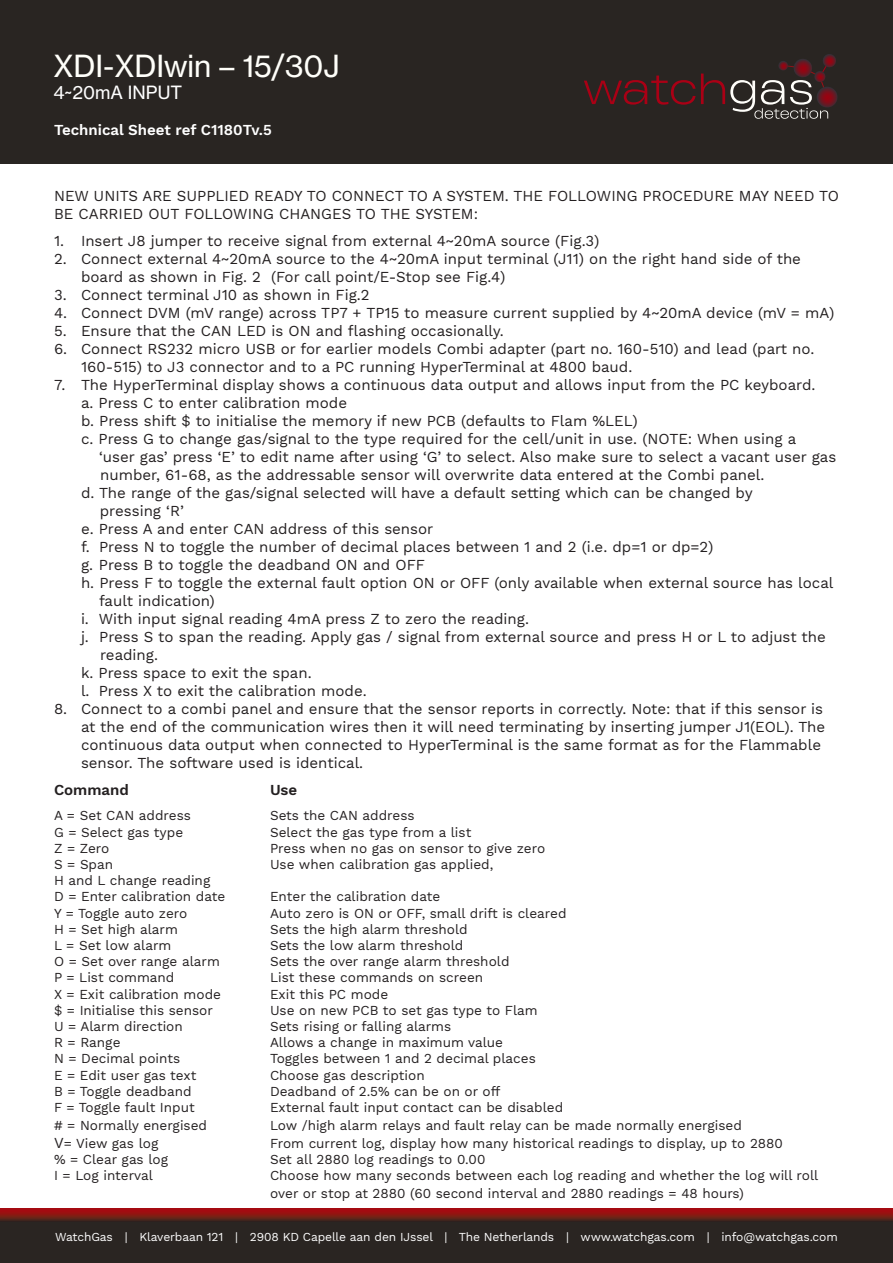
<style>
.page{position:relative;width:893px;height:1263px;background:#fff}
.page>*{position:absolute;margin:0;border:0;box-sizing:border-box;transform-origin:0 0}
.t1{font:30px "N Haas Grotesk TX Pro 55 Rg";color:#fffffa}
.t2{font:18px "N Haas Grotesk TX Pro 55 Rg";color:#fff}
.t3{font:15px/18px "Work Sans";color:#231f20}
.t4{font:600 15px "Work Sans";color:#fff}
.t5{font:600 15px "Work Sans";color:#231f20}
.t6{font:13.5px/18px "Work Sans";color:#231f20}
.t7{font:12px "Work Sans";letter-spacing:-.01em;color:#fff}
.s1{font-size:15px}
</style>
<div class="page">
<div style="left:0;top:1209px;width:893px;height:54px;background:#2a2522"></div>
<svg style="left:0;top:1209px;width:893px;height:12px;background:#7f1814"></svg>
<div style="left:0;top:0;width:893px;height:164px;background:#292522"></div>
<svg style="left:584px;top:76px;width:111px;height:29px"></svg>
<svg style="left:701px;top:54px;width:136px;height:65px"></svg>
<p class="t1" style="left:53px;top:48px;width:288px">XDI-XDIwin – 15/30J</p>
<p class="t2" style="left:53px;top:81px;width:130px">4~20mA INPUT</p>
<p class="t4" style="left:54px;top:121px;width:219px">Technical Sheet ref C1180Tv.5</p>
<p class="t3" style="left:54px;top:188px;width:786px">NEW UNITS ARE SUPPLIED READY TO CONNECT TO A SYSTEM. THE FOLLOWING PROCEDURE MAY NEED TO<br>BE CARRIED OUT FOLLOWING CHANGES TO THE SYSTEM:</p>
<p class="t3" style="left:54px;top:233px;width:547px">1. Insert J8 jumper to receive signal from external 4~20mA source (Fig.3)</p>
<p class="t3" style="left:81px;top:251px;width:721px;text-indent:-27px">2. Connect external 4~20mA source to the 4~20mA input terminal (J11) on the right hand side of the board as shown in Fig. 2 (For call point/E-Stop see Fig.4)</p>
<p class="t3" style="left:54px;top:287px;width:317px">3. Connect terminal J10 as shown in Fig.2</p>
<p class="t3" style="left:54px;top:305px;width:782px">4. Connect DVM (mV range) across TP7 + TP15 to measure current supplied by 4~20mA device (mV = mA)</p>
<p class="t3" style="left:54px;top:323px;width:451px">5. Ensure that the CAN LED is ON and flashing occasionally.</p>
<p class="t3" style="left:81px;top:341px;width:735px;text-indent:-27px">6. Connect RS232 micro USB or for earlier models Combi adapter (part no. 160-510) and lead (part no.<br>160-515) to J3 connector and to a PC running HyperTerminal at 4800 baud.</p>
<p class="t3" style="left:54px;top:377px;width:763px">7. The HyperTerminal display shows a continuous data output and allows input from the PC keyboard.</p>
<p class="t3" style="left:81px;top:395px;width:268px">a. Press C to enter calibration mode</p>
<p class="t3" style="left:81px;top:413px;width:558px">b. Press shift $ to initialise the memory if new PCB (defaults to Flam %LEL)</p>
<p class="t3" style="left:81px;top:431px;width:717px">c. Press G to change gas/signal to the type required for the cell/unit in use. (NOTE: When using a</p>
<p class="t3" style="left:99px;top:449px;width:739px">‘user gas’ press ‘E’ to edit name after using ‘G’ to select. Also make sure to select a vacant user gas</p>
<p class="t3" style="left:100px;top:467px;width:666px">number, 61-68, as the addressable sensor will overwrite data entered at the Combi panel.</p>
<p class="t3" style="left:81px;top:485px;width:673px">d. The range of the gas/signal selected will have a default setting which can be changed by</p>
<p class="t3" style="left:100px;top:503px;width:86px">pressing ‘R’</p>
<p class="t3" style="left:81px;top:521px;width:354px">e. Press A and enter CAN address of this sensor</p>
<p class="t3" style="left:81px;top:539px;width:634px">f. Press N to toggle the number of decimal places between 1 and 2 (i.e. dp=1 or dp=2)</p>
<p class="t3" style="left:81px;top:557px;width:345px">g. Press B to toggle the deadband ON and OFF</p>
<p class="t3" style="left:81px;top:575px;width:754px">h. Press F to toggle the external fault option ON or OFF (only available when external source has local</p>
<p class="t3" style="left:99px;top:593px;width:117px">fault indication)</p>
<p class="t3" style="left:81px;top:611px;width:450px">i. With input signal reading 4mA press Z to zero the reading.</p>
<p class="t3" style="left:81px;top:629px;width:746px">j. Press S to span the reading. Apply gas / signal from external source and press H or L to adjust the</p>
<p class="t3" style="left:100px;top:647px;width:60px">reading.</p>
<p class="t3" style="left:81px;top:665px;width:232px">k. Press space to exit the span.</p>
<p class="t3" style="left:81px;top:683px;width:287px">l. Press X to exit the calibration mode.</p>
<p class="t3" style="left:81px;top:701px;width:746px;text-indent:-27px">8. Connect to a combi panel and ensure that the sensor reports in correctly. Note: that if this sensor is at the end of the communication wires then it will need terminating by inserting jumper J1(EOL). The continuous data output when connected to HyperTerminal is the same format as for the Flammable sensor. The software used is identical.</p>
<p class="t5" style="left:54px;top:781px;width:76px">Command</p>
<p class="t5" style="left:270px;top:781px;width:29px">Use</p>
<p class="t6" style="left:54px;top:807px;width:138px">A = Set CAN address</p>
<p class="t6" style="left:270px;top:807px;width:146px">Sets the CAN address</p>
<p class="t6" style="left:54px;top:823px;width:131px">G = Select gas type</p>
<p class="t6" style="left:270px;top:823px;width:203px">Select the gas type from a list</p>
<p class="t6" style="left:54px;top:840px;width:57px">Z = Zero</p>
<p class="t6" style="left:270px;top:840px;width:277px">Press when no gas on sensor to give zero</p>
<p class="t6" style="left:54px;top:856px;width:61px">S = Span</p>
<p class="t6" style="left:270px;top:856px;width:225px">Use when calibration gas applied,</p>
<p class="t6" style="left:54px;top:872px;width:158px">H and L change reading</p>
<p class="t6" style="left:54px;top:888px;width:173px">D = Enter calibration date</p>
<p class="t6" style="left:270px;top:888px;width:172px">Enter the calibration date</p>
<p class="t6" style="left:54px;top:904px;width:135px">Y = Toggle auto zero</p>
<p class="t6" style="left:270px;top:904px;width:298px">Auto zero is ON or OFF, small drift is cleared</p>
<p class="t6" style="left:54px;top:921px;width:125px">H = Set high alarm</p>
<p class="t6" style="left:270px;top:921px;width:199px">Sets the high alarm threshold</p>
<p class="t6" style="left:54px;top:937px;width:119px">L = Set low alarm</p>
<p class="t6" style="left:270px;top:937px;width:195px">Sets the low alarm threshold</p>
<p class="t6" style="left:54px;top:953px;width:167px">O = Set over range alarm</p>
<p class="t6" style="left:270px;top:953px;width:241px">Sets the over range alarm threshold</p>
<p class="t6" style="left:54px;top:969px;width:122px">P = List command</p>
<p class="t6" style="left:270px;top:969px;width:215px">List these commands on screen</p>
<p class="t6" style="left:54px;top:985px;width:169px">X = Exit calibration mode</p>
<p class="t6" style="left:270px;top:985px;width:120px">Exit this PC mode</p>
<p class="t6" style="left:54px;top:1002px;width:160px">$ = Initialise this sensor</p>
<p class="t6" style="left:270px;top:1002px;width:269px">Use on new PCB to set gas type to Flam</p>
<p class="t6" style="left:54px;top:1018px;width:130px">U = Alarm direction</p>
<p class="t6" style="left:270px;top:1018px;width:183px">Sets rising or falling alarms</p>
<p class="t6" style="left:54px;top:1034px;width:68px">R = Range</p>
<p class="t6" style="left:270px;top:1034px;width:235px">Allows a change in maximum value</p>
<p class="t6" style="left:54px;top:1050px;width:128px">N = Decimal points</p>
<p class="t6" style="left:270px;top:1050px;width:267px">Toggles between 1 and 2 decimal places</p>
<p class="t6" style="left:54px;top:1066px;width:144px">E = Edit user gas text</p>
<p class="t6" style="left:270px;top:1066px;width:156px">Choose gas description</p>
<p class="t6" style="left:54px;top:1083px;width:139px">B = Toggle deadband</p>
<p class="t6" style="left:270px;top:1083px;width:232px">Deadband of 2.5% can be on or off</p>
<p class="t6" style="left:54px;top:1099px;width:142px">F = Toggle fault Input</p>
<p class="t6" style="left:270px;top:1099px;width:295px">External fault input contact can be disabled</p>
<p class="t6" style="left:54px;top:1117px;width:155px"># = Normally energised</p>
<p class="t6" style="left:270px;top:1117px;width:473px">Low /high alarm relays and fault relay can be made normally energised</p>
<p class="t6" style="left:54px;top:1135px;width:106px"><span class="s1">V</span>= View gas log</p>
<p class="t6" style="left:270px;top:1135px;width:514px">From current log, display how many historical readings to display, up to 2880</p>
<p class="t6" style="left:54px;top:1151px;width:116px">% = Clear gas log</p>
<p class="t6" style="left:270px;top:1151px;width:217px">Set all 2880 log readings to 0.00</p>
<p class="t6" style="left:54px;top:1167px;width:100px">I = Log interval</p>
<p class="t6" style="left:270px;top:1167px;width:550px">Choose how many seconds between each log reading and whether the log will roll over or stop at 2880 (60 second interval and 2880 readings = 48 hours)</p>
<p class="t7" style="left:55px;top:1229px;width:784px">WatchGas | Klaverbaan 121 | 2908 KD Capelle aan den IJssel | The Netherlands | www.watchgas.com | info@watchgas.com</p>
</div>
